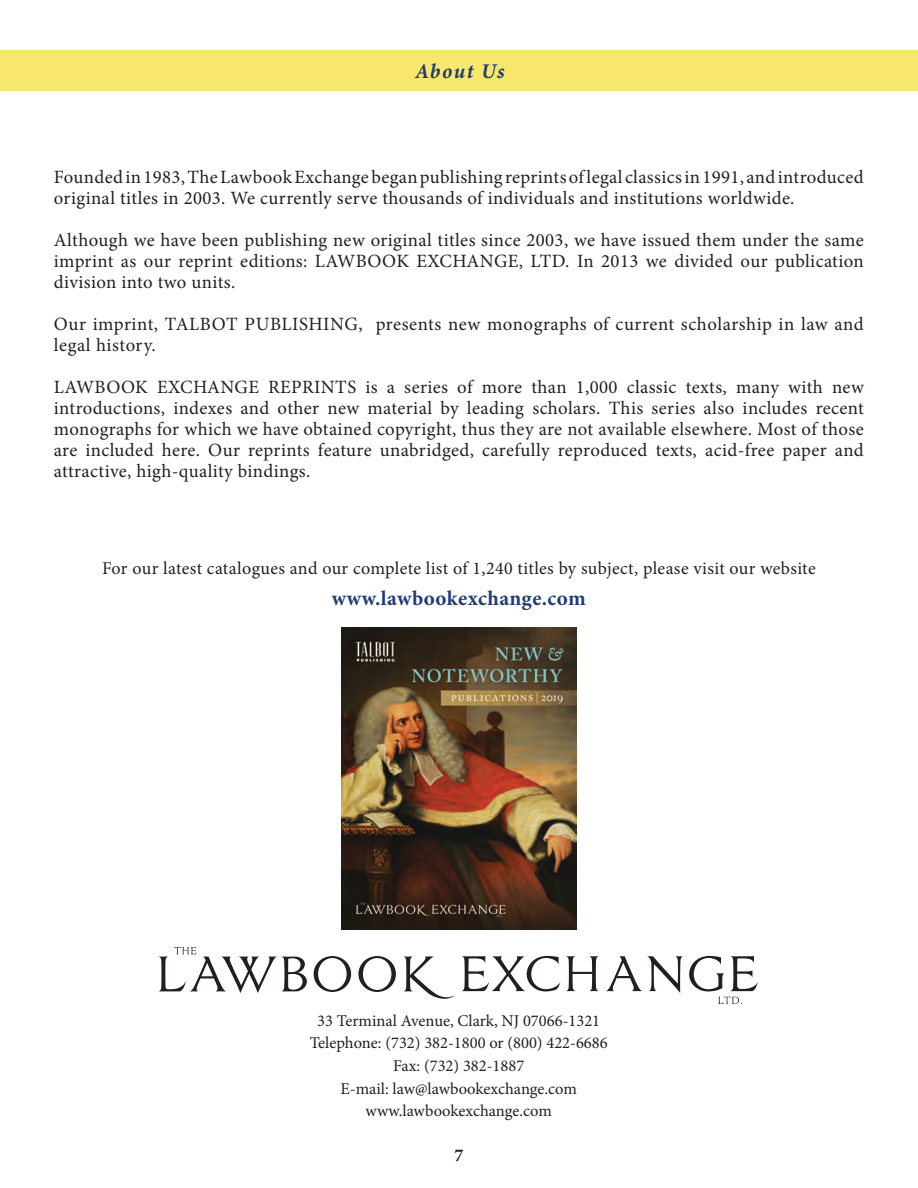
<style>
.page{position:relative;width:918px;height:1188px;background:#fff}
.page>*{position:absolute;margin:0;border:0;box-sizing:border-box;transform-origin:0 0}
.t1{font:700 21px "Minion Pro";letter-spacing:.02em;color:#213b76}
.t2{font:italic 700 21px "Minion Pro";letter-spacing:.065em;color:#213b76}
.t3{font:18.75px/21px "Minion Pro";letter-spacing:.02em;color:#231f20}
.t4{font:18px "Minion Pro";letter-spacing:.02em;color:#231f20}
.t5{font:700 18px "Minion Pro";color:#231f20}
.t6{font:16.5px "Minion Pro";color:#231f20}
</style>
<div class="page">
<div style="left:0;top:50px;width:918px;height:41px;background:#f7e86b"></div>
<svg style="left:314px;top:956px;width:37px;height:36px"></svg>
<svg style="left:358px;top:956px;width:38px;height:36px"></svg>
<svg style="left:403px;top:956px;width:157px;height:43px"></svg>
<svg style="left:566px;top:956px;width:33px;height:35px"></svg>
<svg style="left:606px;top:956px;width:77px;height:37px"></svg>
<svg style="left:689px;top:956px;width:69px;height:35px"></svg>
<svg style="left:718px;top:997px;width:24px;height:7px"></svg>
<svg style="left:158px;top:947px;width:149px;height:46px"></svg>
<img style="left:342px;top:628px;width:234px;height:301px">
<p class="t2" style="left:415px;top:56px;width:91px">About Us</p>
<p class="t3" style="left:54px;top:167px;width:811px">Founded in 1983, The Lawbook Exchange began publishing reprints of legal classics in 1991, and introduced original titles in 2003. We currently serve thousands of individuals and institutions worldwide.</p>
<p class="t3" style="left:54px;top:230px;width:812px;text-align:justify">Although we have been publishing new original titles since 2003, we have issued them under the same imprint as our reprint editions: LAWBOOK EXCHANGE, LTD. In 2013 we divided our publication division into two units.</p>
<p class="t3" style="left:54px;top:314px;width:811px">Our imprint, TALBOT PUBLISHING, presents new monographs of current scholarship in law and legal history.</p>
<p class="t3" style="left:54px;top:377px;width:812px;text-align:justify">LAWBOOK EXCHANGE REPRINTS is a series of more than 1,000 classic texts, many with new introductions, indexes and other new material by leading scholars. This series also includes recent monographs for which we have obtained copyright, thus they are not available elsewhere. Most of those are included here. Our reprints feature unabridged, carefully reproduced texts, acid-free paper and attractive, high-quality bindings.</p>
<p class="t4" style="left:102px;top:556px;width:715px">For our latest catalogues and our complete list of 1,240 titles by subject, please visit our website</p>
<p class="t1" style="left:332px;top:584px;width:255px">www.lawbookexchange.com</p>
<p class="t6" style="left:317px;top:1010px;width:284px">33 Terminal Avenue, Clark, NJ 07066-1321</p>
<p class="t6" style="left:310px;top:1032px;width:299px">Telephone: (732) 382-1800 or (800) 422-6686</p>
<p class="t6" style="left:393px;top:1055px;width:133px">Fax: (732) 382-1887</p>
<p class="t6" style="left:341px;top:1077px;width:238px">E-mail: law@lawbookexchange.com</p>
<p class="t6" style="left:366px;top:1100px;width:188px">www.lawbookexchange.com</p>
<p class="t5" style="left:455px;top:1143px;width:10px">7</p>
</div>
